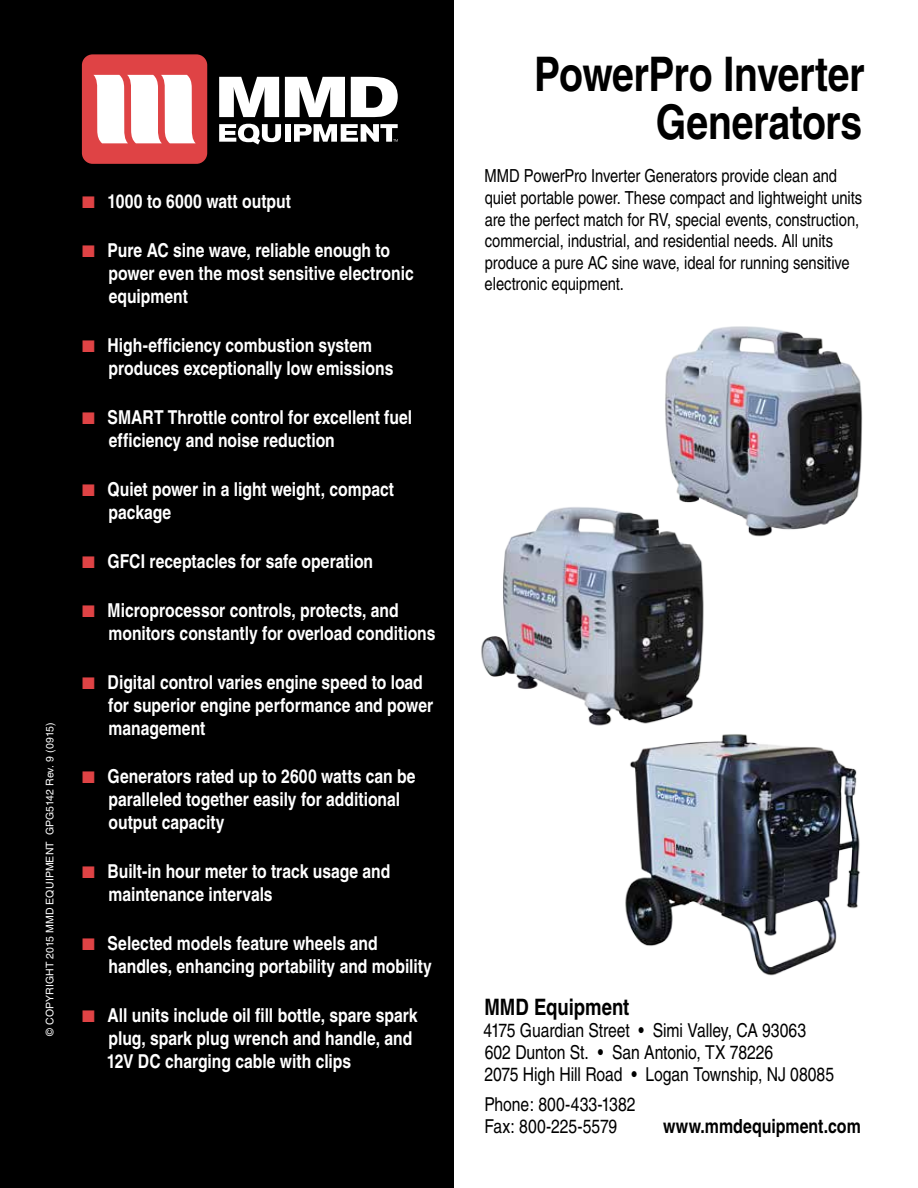
<style>
.page{position:relative;width:918px;height:1188px;background:#fff}
.page>*{position:absolute;margin:0;border:0;box-sizing:border-box;transform-origin:0 0}
.t1{font:700 condensed 47.7px/48px "Helvetica";letter-spacing:-.005em;color:#000;text-align:right}
.t2{font:700 condensed 22.65px "Helvetica";color:#000}
.t3{font:700 condensed 19.5px "Helvetica";color:#000}
.t4{font:700 condensed 19.2px/23px "Helvetica";color:#fff}
.t5{font:condensed 19.2px/21.8px "Helvetica";letter-spacing:-.005em;color:#000}
.t6{font:condensed 18px/21.6px "Helvetica";letter-spacing:-.005em;color:#000}
.t7{font:10.5px "Helvetica";letter-spacing:.01em;color:#fff}
.s1{color:#df4345}
</style>
<div class="page">
<div style="left:0;top:0;width:453px;height:1188px;background:#000"></div>
<svg style="left:219px;top:124px;width:62px;height:21px"></svg>
<svg style="left:294px;top:124px;width:104px;height:18px"></svg>
<div style="left:285px;top:124px;width:5px;height:18px;background:#fff"></div>
<svg style="left:82px;top:54px;width:125px;height:110px;background:#e98d8e"></svg>
<svg style="left:219px;top:77px;width:179px;height:40px"></svg>
<img style="left:481px;top:507px;width:223px;height:219px">
<img style="left:663px;top:326px;width:200px;height:212px">
<img style="left:625px;top:734px;width:235px;height:242px">
<p class="t7" style="left:44px;top:1036px;width:315px;rotate:-90deg">© COPYRIGHT 2015 MMD EQUIPMENT GPG5142 Rev. 9 (0915)</p>
<h1 class="t1" style="left:534px;top:49px;width:332px">PowerPro Inverter<br>Generators</h1>
<p class="t6" style="left:485px;top:165px;width:379px">MMD PowerPro Inverter Generators provide clean and quiet portable power. These compact and lightweight units are the perfect match for RV, special events, construction, commercial, industrial, and residential needs. All units produce a pure AC sine wave, ideal for running sensitive electronic equipment.</p>
<p class="t4" style="left:82px;top:190px;width:210px"><span class="s1">■</span> 1000 to 6000 watt output</p>
<p class="t4" style="left:109px;top:239px;width:307px;text-indent:-26px"><span class="s1">■</span> Pure AC sine wave, reliable enough to power even the most sensitive electronic equipment</p>
<p class="t4" style="left:109px;top:333px;width:286px;text-indent:-26px"><span class="s1">■</span> High-efficiency combustion system produces exceptionally low emissions</p>
<p class="t4" style="left:109px;top:405px;width:305px;text-indent:-27px"><span class="s1">■</span> SMART Throttle control for excellent fuel efficiency and noise reduction</p>
<p class="t4" style="left:109px;top:477px;width:287px;text-indent:-26px"><span class="s1">■</span> Quiet power in a light weight, compact package</p>
<p class="t4" style="left:82px;top:549px;width:293px"><span class="s1">■</span> GFCI receptacles for safe operation</p>
<p class="t4" style="left:109px;top:598px;width:329px;text-indent:-26px"><span class="s1">■</span> Microprocessor controls, protects, and monitors constantly for overload conditions</p>
<p class="t4" style="left:108px;top:670px;width:327px;text-indent:-26px"><span class="s1">■</span> Digital control varies engine speed to load for superior engine performance and power management</p>
<p class="t4" style="left:109px;top:765px;width:309px;text-indent:-26px"><span class="s1">■</span> Generators rated up to 2600 watts can be paralleled together easily for additional output capacity</p>
<p class="t4" style="left:109px;top:860px;width:283px;text-indent:-26px"><span class="s1">■</span> Built-in hour meter to track usage and maintenance intervals</p>
<p class="t4" style="left:109px;top:932px;width:325px;text-indent:-26px"><span class="s1">■</span> Selected models feature wheels and handles, enhancing portability and mobility</p>
<p class="t4" style="left:107px;top:1004px;width:312px;text-indent:-24px"><span class="s1">■</span> All units include oil fill bottle, spare spark plug, spark plug wrench and handle, and<br>12V DC charging cable with clips</p>
<p class="t2" style="left:484px;top:994px;width:147px">MMD Equipment</p>
<p class="t5" style="left:484px;top:1020px;width:352px">4175 Guardian Street • Simi Valley, CA 93063<br>602 Dunton St. • San Antonio, TX 78226<br>2075 High Hill Road • Logan Township, NJ 08085</p>
<p class="t5" style="left:484px;top:1094px;width:153px">Phone: 800-433-1382<br>Fax: 800-225-5579</p>
<p class="t3" style="left:663px;top:1114px;width:199px">www.mmdequipment.com</p>
</div>
